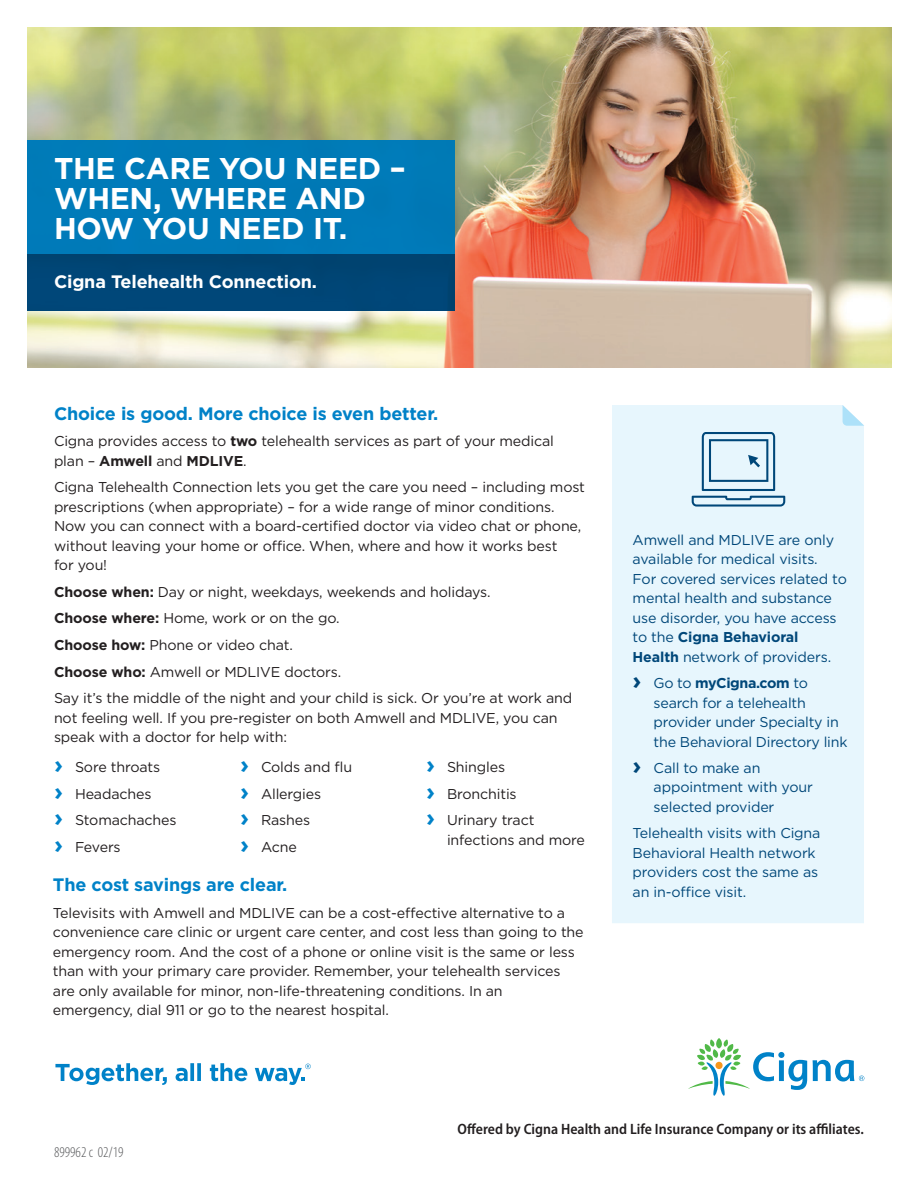
<style>
.page{position:relative;width:918px;height:1188px;background:#fff}
.page>*{position:absolute;margin:0;border:0;box-sizing:border-box;transform-origin:0 0}
.Headline_2_bars_phot{font:700 30px/30px "Gotham";letter-spacing:-.01em;color:#fff}
.Subhead_body_bold_12{font:700 18px "Gotham";letter-spacing:-.01em;color:#0082c8}
.Subheadline_bold_14{font:700 18px "Gotham";letter-spacing:-.01em;color:#fff}
.Offered_by_legal{font:600 semi-condensed 15px "Myriad Pro";color:#231f20}
.Legal_copy_Cat{font:300 condensed 15px "Myriad Pro";color:#57585a}
.Body_copy__book_9_5{font:14.25px/19.5px "Gotham";letter-spacing:-.01em;color:#231f20}
.Sidebar_copy_medium{font:14.25px/19.5px "Gotham";letter-spacing:-.01em;color:#004779}
.Bullet_copy_book_9_5{font:14.25px/19.5px "Gotham";letter-spacing:-.015em;color:#004779}
.Bullet_copy_book_9_5-2{font:14.25px/19.5px "Gotham";letter-spacing:-.01em;color:#231f20}
.s1{font-weight:700}
.s2{font-weight:700;font-size:24px;color:#0082c8}
.s3{font-weight:700;font-size:24px}
</style>
<div class="page">
<img style="left:27px;top:27px;width:864px;height:340px">
<div style="left:27px;top:140px;width:428px;height:114px;background:#007ab8"></div>
<div style="left:27px;top:254px;width:428px;height:56px;background:#004779"></div>
<div style="left:612px;top:405px;width:252px;height:518px;background:#e7f6fd"></div>
<svg style="left:843px;top:405px;width:21px;height:21px"></svg>
<svg style="left:692px;top:432px;width:93px;height:75px;background:#b8d2e2"></svg>
<svg style="left:55px;top:1063px;width:112px;height:22px"></svg>
<svg style="left:176px;top:1063px;width:25px;height:18px"></svg>
<svg style="left:210px;top:1063px;width:37px;height:18px"></svg>
<svg style="left:255px;top:1064px;width:56px;height:21px"></svg>
<svg style="left:688px;top:1038px;width:176px;height:58px"></svg>
<p class="Headline_2_bars_phot" style="left:54px;top:152px;width:353px">THE CARE YOU NEED –<br>WHEN, WHERE AND<br>HOW YOU NEED IT.</p>
<p class="Subheadline_bold_14" style="left:54px;top:271px;width:264px">Cigna Telehealth Connection.</p>
<p class="Subhead_body_bold_12" style="left:54px;top:403px;width:386px">Choice is good. More choice is even better.</p>
<p class="Body_copy__book_9_5" style="left:54px;top:431px;width:501px">Cigna provides access to <span class="s1">two</span> telehealth services as part of your medical plan – <span class="s1">Amwell</span> and <span class="s1">MDLIVE</span>.</p>
<p class="Body_copy__book_9_5" style="left:54px;top:477px;width:533px">Cigna Telehealth Connection lets you get the care you need – including most prescriptions (when appropriate) – for a wide range of minor conditions.<br>Now you can connect with a board-certified doctor via video chat or phone, without leaving your home or office. When, where and how it works best<br>for you!</p>
<p class="Body_copy__book_9_5" style="left:54px;top:582px;width:438px"><span class="s1">Choose when:</span> Day or night, weekdays, weekends and holidays.</p>
<p class="Body_copy__book_9_5" style="left:54px;top:608px;width:287px"><span class="s1">Choose where:</span> Home, work or on the go.</p>
<p class="Body_copy__book_9_5" style="left:54px;top:635px;width:240px"><span class="s1">Choose how:</span> Phone or video chat.</p>
<p class="Body_copy__book_9_5" style="left:54px;top:661px;width:289px"><span class="s1">Choose who:</span> Amwell or MDLIVE doctors.</p>
<p class="Body_copy__book_9_5" style="left:54px;top:688px;width:520px">Say it’s the middle of the night and your child is sick. Or you’re at work and not feeling well. If you pre-register on both Amwell and MDLIVE, you can speak with a doctor for help with:</p>
<p class="Bullet_copy_book_9_5-2" style="left:54px;top:757px;width:108px"><span class="s2">›</span> Sore throats</p>
<p class="Bullet_copy_book_9_5-2" style="left:54px;top:784px;width:99px"><span class="s2">›</span> Headaches</p>
<p class="Bullet_copy_book_9_5-2" style="left:54px;top:810px;width:124px"><span class="s2">›</span> Stomachaches</p>
<p class="Bullet_copy_book_9_5-2" style="left:54px;top:837px;width:68px"><span class="s2">›</span> Fevers</p>
<p class="Bullet_copy_book_9_5-2" style="left:240px;top:757px;width:114px"><span class="s2">›</span> Colds and flu</p>
<p class="Bullet_copy_book_9_5-2" style="left:240px;top:784px;width:83px"><span class="s2">›</span> Allergies</p>
<p class="Bullet_copy_book_9_5-2" style="left:240px;top:810px;width:72px"><span class="s2">›</span> Rashes</p>
<p class="Bullet_copy_book_9_5-2" style="left:240px;top:837px;width:58px"><span class="s2">›</span> Acne</p>
<p class="Bullet_copy_book_9_5-2" style="left:426px;top:757px;width:81px"><span class="s2">›</span> Shingles</p>
<p class="Bullet_copy_book_9_5-2" style="left:426px;top:784px;width:92px"><span class="s2">›</span> Bronchitis</p>
<p class="Bullet_copy_book_9_5-2" style="left:447px;top:810px;width:139px;text-indent:-21px"><span class="s2">›</span> Urinary tract infections and more</p>
<p class="Subhead_body_bold_12" style="left:53px;top:875px;width:236px">The cost savings are clear.</p>
<p class="Body_copy__book_9_5" style="left:53px;top:903px;width:532px">Televisits with Amwell and MDLIVE can be a cost-effective alternative to a convenience care clinic or urgent care center, and cost less than going to the emergency room. And the cost of a phone or online visit is the same or less than with your primary care provider. Remember, your telehealth services are only available for minor, non-life-threatening conditions. In an emergency, dial 911 or go to the nearest hospital.</p>
<p class="Sidebar_copy_medium" style="left:633px;top:530px;width:216px">Amwell and MDLIVE are only available for medical visits.<br>For covered services related to mental health and substance use disorder, you have access to the <span class="s1">Cigna Behavioral<br>Health</span> network of providers.</p>
<p class="Bullet_copy_book_9_5" style="left:654px;top:673px;width:195px;text-indent:-21px"><span class="s3">›</span> Go to <span class="s1">myCigna.com</span> to search for a telehealth provider under Specialty in the Behavioral Directory link</p>
<p class="Bullet_copy_book_9_5" style="left:654px;top:758px;width:161px;text-indent:-21px"><span class="s3">›</span> Call to make an appointment with your selected provider</p>
<p class="Sidebar_copy_medium" style="left:633px;top:823px;width:189px">Telehealth visits with Cigna<br>Behavioral Health network providers cost the same as an in-office visit.</p>
<p class="Legal_copy_Cat" style="left:54px;top:1144px;width:71px">899962 c 02/19</p>
<p class="Offered_by_legal" style="left:458px;top:1120px;width:408px">Offered by Cigna Health and Life Insurance Company or its affiliates.</p>
</div>
